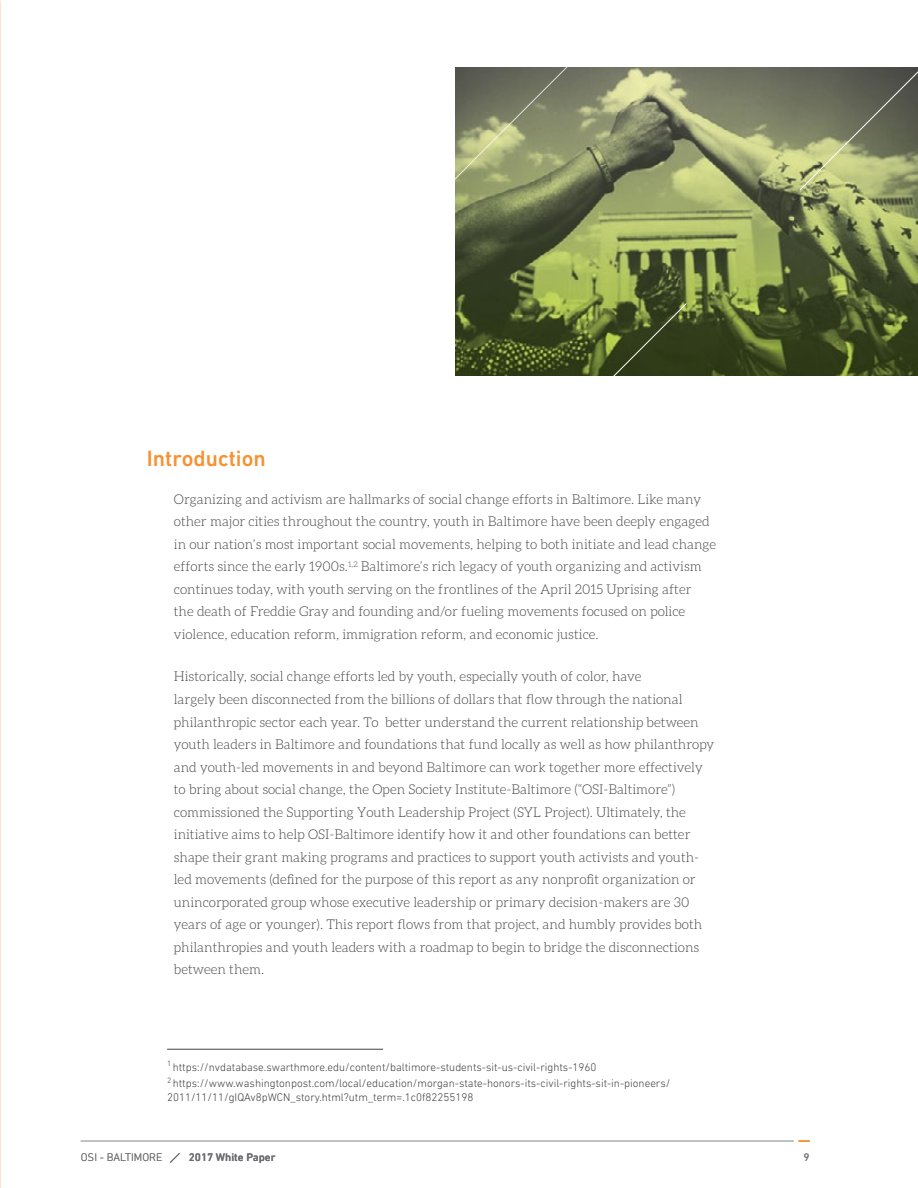
<style>
.page{position:relative;width:918px;height:1188px;background:#fff}
.page>*{position:absolute;margin:0;border:0;box-sizing:border-box;transform-origin:0 0}
.t1{font:500 22.5px "DIN Next LT Pro";color:#f79131}
.t2{font:300 13.5px/22.5px "Aleo";color:#414042}
.t3{font:300 11.25px/16.2px "DIN Next LT Pro";color:#414042}
.t4{font:500 11.25px "DIN Next LT Pro";color:#6d6e71}
.t5{font:300 11.25px "DIN Next LT Pro";color:#6d6e71}
</style>
<div class="page">
<hr style="left:167px;top:1049px;width:216px;height:1px;background:#414042">
<hr style="left:81px;top:1140px;width:713px;height:2px;background:#bcbec0">
<svg style="left:799px;top:1140px;width:11px;height:2px"></svg>
<svg style="left:170px;top:1153px;width:10px;height:10px"></svg>
<img style="left:456px;top:68px;width:462px;height:308px">
<svg style="left:799px;top:67px;width:119px;height:124px;background:#7f8464"></svg>
<svg style="left:455px;top:67px;width:130px;height:156px;background:#828864"></svg>
<svg style="left:533px;top:302px;width:154px;height:74px;background:#4a5827"></svg>
<h1 class="t1" style="left:147px;top:446px;width:120px">Introduction</h1>
<p class="t2" style="left:174px;top:488px;width:544px">Organizing and activism are hallmarks of social change efforts in Baltimore. Like many other major cities throughout the country, youth in Baltimore have been deeply engaged in our nation’s most important social movements, helping to both initiate and lead change efforts since the early 1900s.<sup>1,2</sup> Baltimore’s rich legacy of youth organizing and activism continues today, with youth serving on the frontlines of the April 2015 Uprising after<br>the death of Freddie Gray and founding and/or fueling movements focused on police violence, education reform, immigration reform, and economic justice.</p>
<p class="t2" style="left:174px;top:665px;width:542px">Historically, social change efforts led by youth, especially youth of color, have<br>largely been disconnected from the billions of dollars that flow through the national philanthropic sector each year. To better understand the current relationship between youth leaders in Baltimore and foundations that fund locally as well as how philanthropy and youth-led movements in and beyond Baltimore can work together more effectively to bring about social change, the Open Society Institute-Baltimore (“OSI-Baltimore”) commissioned the Supporting Youth Leadership Project (SYL Project). Ultimately, the initiative aims to help OSI-Baltimore identify how it and other foundations can better shape their grant making programs and practices to support youth activists and youth&shy;led movements (defined for the purpose of this report as any nonprofit organization or unincorporated group whose executive leadership or primary decision-makers are 30 years of age or younger). This report flows from that project, and humbly provides both philanthropies and youth leaders with a roadmap to begin to bridge the disconnections between them.</p>
<p class="t3" style="left:167px;top:1059px;width:505px"><sup>1</sup> https://nvdatabase.swarthmore.edu/content/baltimore-students-sit-us-civil-rights-1960<br><sup>2</sup> https://www.washingtonpost.com/local/education/morgan-state-honors-its-civil-rights-sit-in-pioneers/</p>
<p class="t3" style="left:167px;top:1088px;width:308px">2011/11/11/gIQAv8pWCN_story.html?utm_term=.1c0f82255198</p>
<p class="t5" style="left:81px;top:1151px;width:83px">OSI - BALTIMORE</p>
<p class="t4" style="left:189px;top:1151px;width:88px">2017 White Paper</p>
<p class="t4" style="left:804px;top:1151px;width:8px">9</p>
</div>
